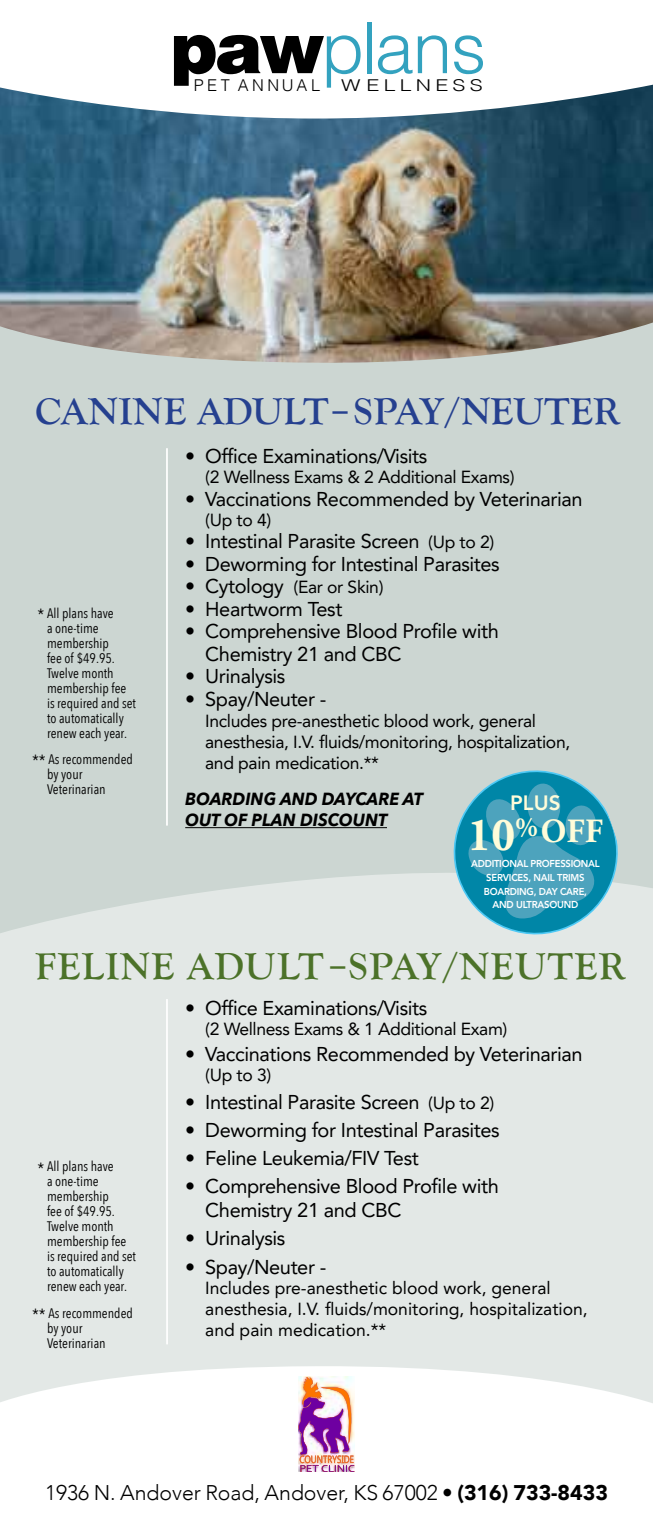
<style>
.page{position:relative;width:653px;height:1530px;background:#fff}
.page>*{position:absolute;margin:0;border:0;box-sizing:border-box;transform-origin:0 0}
.t1{font:300 71px "Helvetica";letter-spacing:-.03em;color:#33a2bf}
.t2{font:700 38.75px "Goudy Old Style T";color:#25408f}
.t3{font:700 38.75px "Goudy Old Style T";letter-spacing:.04em;color:#4c7229}
.t4{font:700 34px "Adobe Garamond Pro";color:#fffcd9;scale:.96 1}
.t5{font:300 21.25px "Avenir";color:#000}
.t6{font:800 20.75px "Avenir LT Pro";color:#fffcd9}
.t7{font:20px/22.5px "Avenir LT Pro";letter-spacing:-.02em;color:#000}
.t8{font:17.5px/21px "Avenir LT Pro";letter-spacing:-.02em;color:#000}
.t9{font:17.5px/21px "Avenir LT Pro";color:#000}
.t10{font:italic 700 17.5px/21px "Avenir Next";color:#000;scale:.95 1}
.t11{font:300 16.25px "Helvetica";letter-spacing:.22em;color:#000}
.t12{font:300 16.25px "Helvetica";letter-spacing:.2em;color:#000;scale:1.34 1}
.t13{font:13.75px/15px "Avenir Next Condensed";color:#000}
.t14{font:800 10px/13.8px "Avenir LT Pro";letter-spacing:-.025em;color:#fff;text-align:center;scale:.95 1}
.s1{font-family:"Helvetica LT Std";font-weight:900;color:#000}
.s2{font-size:16.25px}
.s3{font-size:17.5px}
.s4{font-size:20px}
.s5{font-size:47.5px}
.s6{font-weight:900}
</style>
<div class="page">
<div style="left:0;top:364px;width:652px;height:506px;background:#ccd6d2"></div>
<svg style="left:0;top:870px;width:652px;height:602px;fill:#e3e8e6"></svg>
<hr style="left:166px;top:448px;width:2px;height:378px;background:#fff">
<hr style="left:166px;top:999px;width:2px;height:345px;background:#fff">
<img style="left:299px;top:1377px;width:55px;height:95px">
<hr style="left:185px;top:827px;width:202px;height:1px;background:#000">
<svg style="left:442px;top:759px;width:185px;height:187px;background:#69b1c2"></svg>
<img style="left:0;top:85px;width:652px;height:279px">
<h1 class="t1" style="left:171px;top:-12px;width:317px"><span class="s1">paw</span>plans</h1>
<p class="t11" style="left:194px;top:71px;width:128px">PET ANNUAL</p>
<p class="t12" style="left:341px;top:71px;width:107px">WELLNESS</p>
<h2 class="t2" style="left:35px;top:389px;width:586px">CANINE ADULT–SPAY/NEUTER</h2>
<p class="t13" style="left:47px;top:605px;width:90px;text-indent:-9px"><span class="s2">*</span> All plans have<br>a one-time membership<br>fee of $49.95.<br>Twelve month membership fee is required and set to automatically renew each year.</p>
<p class="t13" style="left:47px;top:751px;width:87px;text-indent:-15px"><span class="s2">**</span> As recommended by your<br>Veterinarian</p>
<p class="t7" style="left:185px;top:445px;width:243px">• Office Examinations/Visits</p>
<p class="t8" style="left:205px;top:467px;width:311px">(2 Wellness Exams &amp; 2 Additional Exams)</p>
<p class="t7" style="left:185px;top:487px;width:399px">• Vaccinations Recommended by Veterinarian</p>
<p class="t8" style="left:205px;top:509px;width:67px">(Up to 4)</p>
<p class="t7" style="left:185px;top:530px;width:310px">• Intestinal Parasite Screen <span class="s3">(Up to 2)</span></p>
<p class="t7" style="left:185px;top:552px;width:316px">• Deworming for Intestinal Parasites</p>
<p class="t8" style="left:185px;top:577px;width:200px"><span class="s4">• Cytology</span> (Ear or Skin)</p>
<p class="t7" style="left:185px;top:597px;width:159px">• Heartworm Test</p>
<p class="t7" style="left:205px;top:620px;width:295px;text-indent:-20px">• Comprehensive Blood Profile with<br>Chemistry 21 and CBC</p>
<p class="t7" style="left:185px;top:665px;width:102px">• Urinalysis</p>
<p class="t7" style="left:185px;top:687px;width:143px">• Spay/Neuter -</p>
<p class="t8" style="left:205px;top:710px;width:366px">Includes pre-anesthetic blood work, general anesthesia, I.V. fluids/monitoring, hospitalization, and pain medication.**</p>
<p class="t10" style="left:185px;top:788px;width:252px">BOARDING AND DAYCARE AT<br>OUT OF PLAN DISCOUNT</p>
<p class="t6" style="left:510px;top:790px;width:52px">PLUS</p>
<h3 class="t4" style="left:467px;top:812px;width:142px"><span class="s5">10</span><sup>%</sup>OFF</h3>
<p class="t14" style="left:471px;top:857px;width:137px">ADDITIONAL PROFESSIONAL<br>SERVICES, NAIL TRIMS<br>BOARDING, DAY CARE,<br>AND ULTRASOUND</p>
<h2 class="t3" style="left:35px;top:945px;width:592px">FELINE ADULT–SPAY/NEUTER</h2>
<p class="t13" style="left:47px;top:1159px;width:90px;text-indent:-9px"><span class="s2">*</span> All plans have<br>a one-time membership<br>fee of $49.95.<br>Twelve month membership fee is required and set to automatically renew each year.</p>
<p class="t13" style="left:47px;top:1305px;width:87px;text-indent:-15px"><span class="s2">**</span> As recommended by your<br>Veterinarian</p>
<p class="t7" style="left:185px;top:996px;width:243px">• Office Examinations/Visits</p>
<p class="t8" style="left:205px;top:1018px;width:303px">(2 Wellness Exams &amp; 1 Additional Exam)</p>
<p class="t7" style="left:185px;top:1043px;width:399px">• Vaccinations Recommended by Veterinarian</p>
<p class="t8" style="left:205px;top:1064px;width:67px">(Up to 3)</p>
<p class="t7" style="left:185px;top:1091px;width:310px">• Intestinal Parasite Screen <span class="s3">(Up to 2)</span></p>
<p class="t7" style="left:185px;top:1119px;width:316px">• Deworming for Intestinal Parasites</p>
<p class="t7" style="left:185px;top:1147px;width:235px">• Feline Leukemia/FIV Test</p>
<p class="t7" style="left:205px;top:1174px;width:295px;line-height:24px;text-indent:-20px">• Comprehensive Blood Profile with<br>Chemistry 21 and CBC</p>
<p class="t7" style="left:185px;top:1227px;width:102px">• Urinalysis</p>
<p class="t7" style="left:185px;top:1255px;width:143px">• Spay/Neuter -</p>
<p class="t9" style="left:205px;top:1278px;width:384px">Includes pre-anesthetic blood work, general anesthesia, I.V. fluids/monitoring, hospitalization, and pain medication.**</p>
<p class="t5" style="left:45px;top:1480px;width:564px">1936 N. Andover Road, Andover, KS 67002 • <span class="s6">(316) 733-8433</span></p>
</div>
